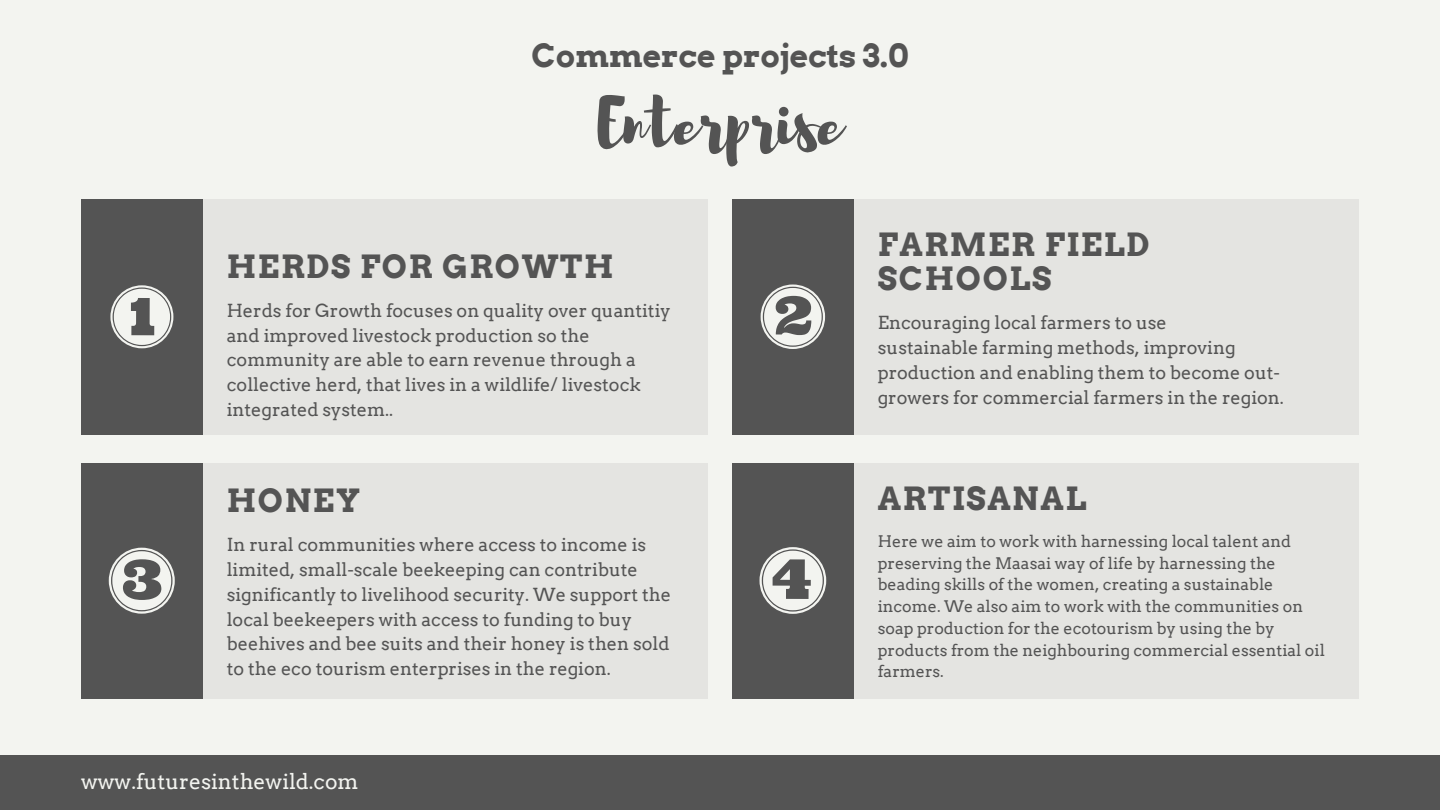
<style>
.page{position:relative;width:1440px;height:810px;background:#f3f4f0}
.page>*{position:absolute;margin:0;border:0;box-sizing:border-box;transform-origin:0 0}
.t1{font:64px "Brusher";color:#545454}
.t2{font:700 32px/34.5px "Arvo";letter-spacing:.05em;color:#545454}
.t3{font:700 32px "Arvo";color:#545454}
.t4{font:21px "Arvo";color:#f3f4f0}
.t5{font:18px/24.8px "Arvo";color:#545454}
.t6{font:16px/21.8px "Arvo";color:#545454}
</style>
<div class="page">
<div style="left:81px;top:199px;width:627px;height:235px;background:#e4e4e1"></div>
<div style="left:81px;top:199px;width:121px;height:235px;background:#545454"></div>
<svg style="left:110px;top:285px;width:63px;height:63px"></svg>
<div style="left:81px;top:463px;width:627px;height:235px;background:#e4e4e1"></div>
<div style="left:81px;top:463px;width:121px;height:235px;background:#545454"></div>
<svg style="left:109px;top:548px;width:66px;height:66px"></svg>
<div style="left:732px;top:199px;width:627px;height:235px;background:#e4e4e1"></div>
<div style="left:732px;top:199px;width:122px;height:235px;background:#545454"></div>
<svg style="left:761px;top:285px;width:64px;height:64px"></svg>
<div style="left:732px;top:463px;width:627px;height:235px;background:#e4e4e1"></div>
<div style="left:732px;top:463px;width:122px;height:235px;background:#545454"></div>
<svg style="left:759px;top:547px;width:67px;height:67px"></svg>
<div style="left:0;top:755px;width:1440px;height:55px;background:#545454"></div>
<h2 class="t3" style="left:532px;top:36px;width:378px">Commerce projects 3.0</h2>
<h1 class="t1" style="left:598px;top:81px;width:246px">Enterprise</h1>
<h2 class="t2" style="left:227px;top:249px;width:388px">HERDS FOR GROWTH</h2>
<p class="t5" style="left:227px;top:298px;width:445px">Herds for Growth focuses on quality over quantitiy and improved livestock production so the community are able to earn revenue through a collective herd, that lives in a wildlife/ livestock integrated system..</p>
<h2 class="t2" style="left:227px;top:484px;width:135px">HONEY</h2>
<p class="t5" style="left:227px;top:532px;width:446px">In rural communities where access to income is limited, small-scale beekeeping can contribute significantly to livelihood security. We support the local beekeepers with access to funding to buy beehives and bee suits and their honey is then sold to the eco tourism enterprises in the region.</p>
<h2 class="t2" style="left:878px;top:227px;width:273px">FARMER FIELD<br>SCHOOLS</h2>
<p class="t5" style="left:878px;top:310px;width:408px">Encouraging local farmers to use<br>sustainable farming methods, improving production and enabling them to become out&shy;growers for commercial farmers in the region.</p>
<h2 class="t2" style="left:878px;top:481px;width:210px">ARTISANAL</h2>
<p class="t6" style="left:878px;top:530px;width:449px">Here we aim to work with harnessing local talent and preserving the Maasai way of life by harnessing the beading skills of the women, creating a sustainable income. We also aim to work with the communities on soap production for the ecotourism by using the by products from the neighbouring commercial essential oil farmers.</p>
<p class="t4" style="left:81px;top:769px;width:279px">www.futuresinthewild.com</p>
</div>
